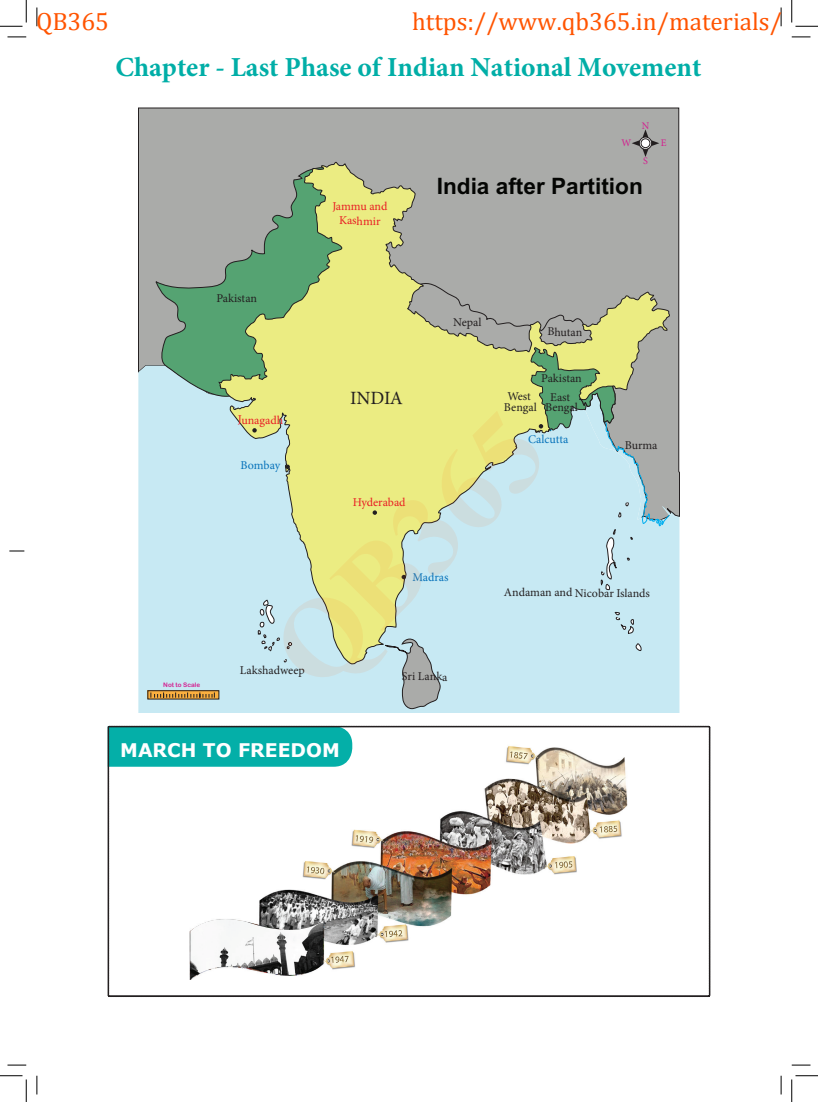
<style>
.page{position:relative;width:818px;height:1102px;background:#fff}
.page>*{position:absolute;margin:0;border:0;box-sizing:border-box;transform-origin:0 0}
.t1{font:700 27.5px "Minion Pro";color:#00aea7}
.t2{font:25px "Cambria";color:#ff5400}
.t3{font:700 22.62px "Arial";color:#040503}
.CT{font:700 18.75px "Verdana";color:#fff}
.t4{font:18.75px "Minion Pro";color:#231f20}
.t5{font:12px/11px "Minion Pro";color:#231f20}
.t6{font:12px/14.4px "Minion Pro";color:#e91d24;text-align:center}
.t7{font:12px "Minion Pro";color:#0672ba}
.t8{font:10.12px "Minion Pro";color:#d41e8f}
.t9{font:6.25px "Arial Rounded MT Bold";color:#d41e8f}
</style>
<div class="page">
<div style="left:138px;top:108px;width:542px;height:413px;background:#aaaba9"></div>
<div style="left:138px;top:365px;width:541px;height:347px;background:#c7e9f3"></div>
<svg style="left:155px;top:167px;width:63px;height:229px;background:#8faa9b"></svg>
<svg style="left:218px;top:161px;width:452px;height:503px;background:#aec0ad"></svg>
<svg style="left:384px;top:662px;width:56px;height:47px;background:#b0bfc3"></svg>
<svg style="left:614px;top:612px;width:20px;height:21px"></svg>
<svg style="left:635px;top:642px;width:6px;height:10px"></svg>
<svg style="left:252px;top:428px;width:5px;height:4px"></svg>
<svg style="left:258px;top:599px;width:22px;height:52px"></svg>
<svg style="left:284px;top:282px;width:300px;height:380px;background:#dae7a8"></svg>
<svg style="left:285px;top:464px;width:5px;height:5px"></svg>
<svg style="left:393px;top:280px;width:286px;height:310px;background:#c5d5b0"></svg>
<svg style="left:632px;top:129px;width:27px;height:28px"></svg>
<div style="left:639px;top:137px;width:13px;height:13px;border:1px solid #231f20;border-radius:50%"></div>
<div style="left:641px;top:139px;width:9px;height:9px;background:#fff;border-radius:50%"></div>
<div style="left:641px;top:138px;width:9px;height:10px;border:1px solid #231f20;border-radius:50%"></div>
<div style="left:148px;top:690px;width:71px;height:9px;background:#fbb03f"></div>
<div style="left:148px;top:690px;width:71px;height:9px;border:1px solid #231f20"></div>
<svg style="left:150px;top:692px;width:65px;height:5px"></svg>
<svg style="left:107px;top:725px;width:603px;height:271px"></svg>
<svg style="left:8px;top:36px;width:18px;height:2px"></svg>
<svg style="left:792px;top:36px;width:18px;height:2px"></svg>
<svg style="left:8px;top:1064px;width:18px;height:1px"></svg>
<svg style="left:792px;top:1064px;width:18px;height:1px"></svg>
<svg style="left:36px;top:7px;width:2px;height:19px"></svg>
<svg style="left:36px;top:1075px;width:2px;height:19px"></svg>
<svg style="left:780px;top:7px;width:2px;height:19px"></svg>
<svg style="left:780px;top:1075px;width:2px;height:19px"></svg>
<svg style="left:0;top:0;width:27px;height:27px"></svg>
<svg style="left:0;top:1075px;width:27px;height:26px"></svg>
<svg style="left:791px;top:0;width:27px;height:27px"></svg>
<svg style="left:791px;top:1075px;width:27px;height:26px"></svg>
<div style="left:10px;top:544px;width:14px;height:14px;border:2px solid #fff;border-radius:50%"></div>
<div style="left:12px;top:546px;width:9px;height:9px;border:2px solid #fff;border-radius:50%"></div>
<svg style="left:9px;top:550px;width:15px;height:1px"></svg>
<h2 class="t2" style="left:36px;top:7px;width:75px">QB365</h2>
<h2 class="t2" style="left:412px;top:7px;width:371px">https://www.qb365.in/materials/</h2>
<h1 class="t1" style="left:115px;top:48px;width:587px">Chapter - Last Phase of Indian National Movement</h1>
<p class="t5" style="left:217px;top:292px;width:42px;rotate:1deg">Pakistan</p>
<p class="t6" style="left:238px;top:412px;width:47px;rotate:1deg">Junagadh</p>
<p class="t7" style="left:241px;top:457px;width:41px;rotate:1deg">Bombay</p>
<p class="t9" style="left:163px;top:681px;width:38px">Not to Scale</p>
<p class="t5" style="left:240px;top:664px;width:66px;rotate:1deg">Lakshadweep</p>
<p class="t6" style="left:333px;top:199px;width:57px;rotate:1deg">Jammu and<br>Kashmir</p>
<p class="t8" style="left:621px;top:136px;width:11px">W</p>
<p class="t8" style="left:642px;top:119px;width:9px">N</p>
<p class="t8" style="left:643px;top:154px;width:6px">S</p>
<p class="t3" style="left:437px;top:171px;width:208px">India after Partition</p>
<p class="t8" style="left:661px;top:136px;width:7px">E</p>
<p class="t4" style="left:350px;top:385px;width:54px;rotate:1deg">INDIA</p>
<p class="t6" style="left:353px;top:494px;width:54px;rotate:1deg">Hyderabad</p>
<p class="t5" style="left:453px;top:316px;width:30px;rotate:1deg">Nepal</p>
<p class="t5" style="left:548px;top:326px;width:36px;rotate:1deg">Bhutan</p>
<p class="t5" style="left:541px;top:372px;width:42px;rotate:1deg">Pakistan</p>
<p class="t5" style="left:504px;top:391px;width:34px;rotate:1deg">West<br>Bengal</p>
<p class="t5" style="left:545px;top:391px;width:34px;line-height:10.2px;text-align:center;rotate:1deg">East<br>Bengal</p>
<p class="t7" style="left:528px;top:431px;width:42px;rotate:1deg">Calcutta</p>
<p class="t5" style="left:625px;top:439px;width:34px;rotate:1deg">Burma</p>
<p class="t7" style="left:413px;top:568px;width:38px;rotate:1deg">Madras</p>
<p class="t5" style="left:402px;top:670px;width:47px;rotate:1deg">Sri Lanka</p>
<p class="t5" style="left:504px;top:586px;width:147px;rotate:1deg">Andaman and Nicobar Islands</p>
<p class="CT" style="left:120px;top:737px;width:221px">MARCH TO FREEDOM</p>
</div>
